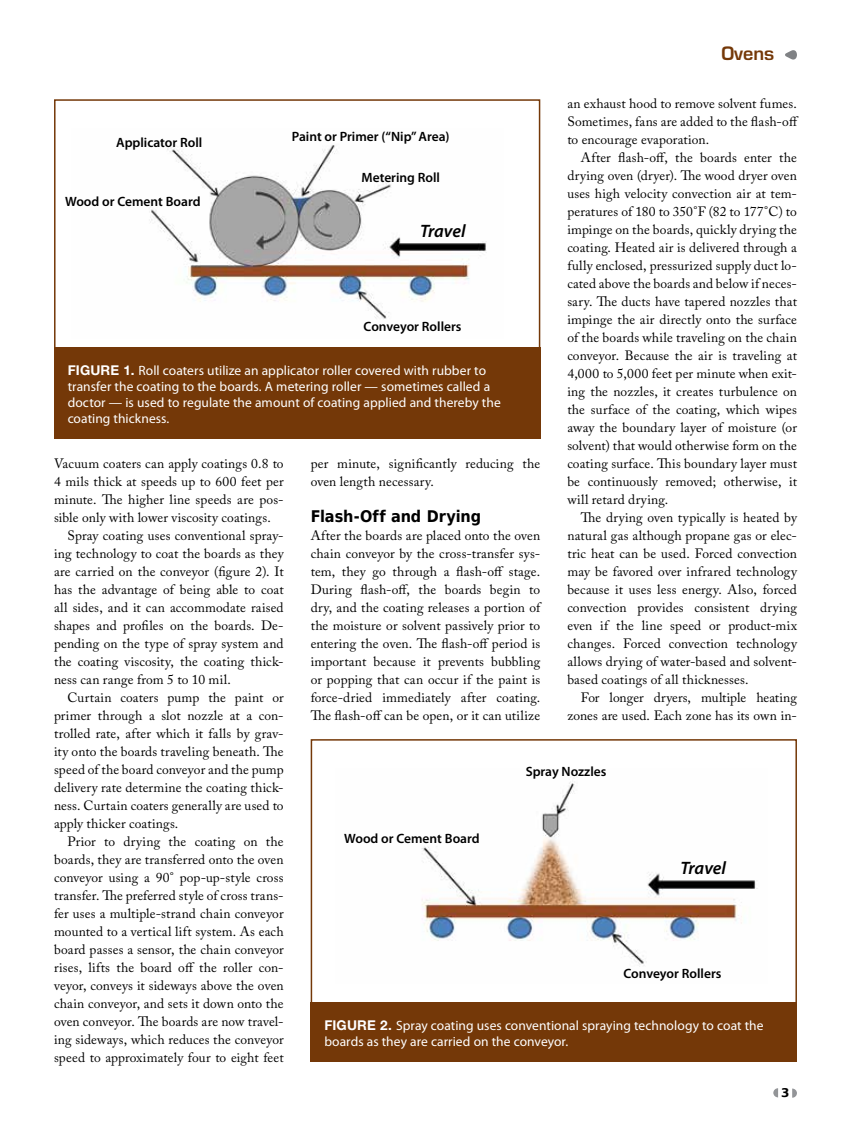
<style>
.page{position:relative;width:851px;height:1134px;background:#fff}
.page>*{position:absolute;margin:0;border:0;box-sizing:border-box;transform-origin:0 0}
.t1{font:italic 600 18px "Myriad Pro";letter-spacing:-.01em;color:#000}
.t2{font:600 18px "Eurostile";color:#743808}
.t3{font:700 16.2px "DejaVu Sans Condensed";letter-spacing:-.005em;color:#000}
.t4{font:13.5px/18px "Adobe Caslon Pro";letter-spacing:.01em;color:#000;text-align:justify}
.t5{font:13.5px/15.8px "Myriad Pro";color:#fff}
.t6{font:600 13.5px "Myriad Pro";color:#000}
.t7{font:700 12px "DejaVu Sans";color:#000}
.s1{font-family:"Helvetica Neue";font-weight:700}
</style>
<div class="page">
<svg style="left:785px;top:50px;width:12px;height:10px"></svg>
<svg style="left:773px;top:1088px;width:5px;height:9px"></svg>
<svg style="left:792px;top:1089px;width:5px;height:9px"></svg>
<img style="left:149px;top:145px;width:338px;height:174px">
<div style="left:54px;top:99px;width:486px;height:268px;border:2px solid #743808"></div>
<div style="left:54px;top:347px;width:486px;height:92px;background:#743808"></div>
<div style="left:310px;top:1003px;width:486px;height:59px;background:#743808"></div>
<img style="left:421px;top:781px;width:337px;height:186px">
<div style="left:310px;top:739px;width:486px;height:272px;border:2px solid #743808"></div>
<h1 class="t2" style="left:721px;top:42px;width:54px">Ovens</h1>
<p class="t4" style="left:567px;top:94px;width:233px">an exhaust hood to remove solvent fumes.<br>Sometimes, fans are added to the flash-off to encourage evaporation.</p>
<p class="t4" style="left:567px;top:148px;width:231px;text-indent:14px">After flash-off, the boards enter the drying oven (dryer). The wood dryer oven uses high velocity convection air at tem&shy;peratures of 180 to 350°F (82 to 177°C) to impinge on the boards, quickly drying the coating. Heated air is delivered through a fully enclosed, pressurized supply duct lo&shy;cated above the boards and below if neces&shy;sary. The ducts have tapered nozzles that impinge the air directly onto the surface of the boards while traveling on the chain conveyor. Because the air is traveling at 4,000 to 5,000 feet per minute when exit&shy;ing the nozzles, it creates turbulence on the surface of the coating, which wipes away the boundary layer of moisture (or solvent) that would otherwise form on the coating surface. This boundary layer must be continuously removed; otherwise, it will retard drying.</p>
<p class="t4" style="left:567px;top:508px;width:231px;text-indent:14px">The drying oven typically is heated by natural gas although propane gas or elec&shy;tric heat can be used. Forced convection may be favored over infrared technology because it uses less energy. Also, forced convection provides consistent drying even if the line speed or product-mix changes. Forced convection technology allows drying of water-based and solvent&shy;based coatings of all thicknesses.</p>
<p class="t4" style="left:567px;top:688px;width:231px;text-align:right">For longer dryers, multiple heating zones are used. Each zone has its own in-</p>
<p class="t6" style="left:116px;top:133px;width:88px">Applicator Roll</p>
<p class="t6" style="left:292px;top:128px;width:159px">Paint or Primer (“Nip” Area)</p>
<p class="t6" style="left:361px;top:169px;width:80px">Metering Roll</p>
<p class="t6" style="left:65px;top:192px;width:137px">Wood or Cement Board</p>
<h1 class="t1" style="left:420px;top:219px;width:47px">Travel</h1>
<p class="t6" style="left:363px;top:318px;width:99px">Conveyor Rollers</p>
<p class="t5" style="left:68px;top:363px;width:434px"><span class="s1">FIGURE 1.</span> Roll coaters utilize an applicator roller covered with rubber to transfer the coating to the boards. A metering roller — sometimes called a doctor — is used to regulate the amount of coating applied and thereby the coating thickness.</p>
<p class="t4" style="left:310px;top:454px;width:231px">per minute, significantly reducing the oven length necessary.</p>
<p class="t3" style="left:310px;top:503px;width:172px">Flash-Off and Drying</p>
<p class="t4" style="left:310px;top:526px;width:231px">After the boards are placed onto the oven chain conveyor by the cross-transfer sys&shy;tem, they go through a flash-off stage.<br>During flash-off, the boards begin to dry, and the coating releases a portion of the moisture or solvent passively prior to entering the oven. The flash-off period is important because it prevents bubbling or popping that can occur if the paint is force-dried immediately after coating.<br>The flash-off can be open, or it can utilize</p>
<p class="t4" style="left:54px;top:454px;width:231px">Vacuum coaters can apply coatings 0.8 to</p>
<p class="t4" style="left:54px;top:472px;width:231px">4 mils thick at speeds up to 600 feet per</p>
<p class="t4" style="left:54px;top:490px;width:231px">minute. The higher line speeds are pos-</p>
<p class="t4" style="left:54px;top:508px;width:218px">sible only with lower viscosity coatings.</p>
<p class="t4" style="left:68px;top:526px;width:218px">Spray coating uses conventional spray-</p>
<p class="t4" style="left:54px;top:544px;width:231px">ing technology to coat the boards as they</p>
<p class="t4" style="left:54px;top:562px;width:231px">are carried on the conveyor (figure 2). It</p>
<p class="t4" style="left:54px;top:580px;width:231px">has the advantage of being able to coat</p>
<p class="t4" style="left:54px;top:598px;width:231px">all sides, and it can accommodate raised</p>
<p class="t4" style="left:54px;top:616px;width:231px">shapes and profiles on the boards. De-</p>
<p class="t4" style="left:54px;top:634px;width:231px">pending on the type of spray system and</p>
<p class="t4" style="left:54px;top:652px;width:231px">the coating viscosity, the coating thick-</p>
<p class="t4" style="left:54px;top:670px;width:178px">ness can range from 5 to 10 mil.</p>
<p class="t4" style="left:68px;top:688px;width:218px">Curtain coaters pump the paint or</p>
<p class="t4" style="left:54px;top:706px;width:231px">primer through a slot nozzle at a con-</p>
<p class="t4" style="left:54px;top:724px;width:231px">trolled rate, after which it falls by grav-</p>
<p class="t4" style="left:54px;top:742px;width:231px">ity onto the boards traveling beneath. The</p>
<p class="t4" style="left:54px;top:760px;width:231px">speed of the board conveyor and the pump</p>
<p class="t4" style="left:54px;top:778px;width:231px">delivery rate determine the coating thick-</p>
<p class="t4" style="left:54px;top:796px;width:231px">ness. Curtain coaters generally are used to</p>
<p class="t4" style="left:54px;top:814px;width:126px">apply thicker coatings.</p>
<p class="t4" style="left:68px;top:832px;width:217px">Prior to drying the coating on the</p>
<p class="t4" style="left:54px;top:850px;width:231px">boards, they are transferred onto the oven</p>
<p class="t4" style="left:54px;top:868px;width:231px">conveyor using a 90° pop-up-style cross</p>
<p class="t4" style="left:54px;top:886px;width:231px">transfer. The preferred style of cross trans-</p>
<p class="t4" style="left:54px;top:904px;width:231px">fer uses a multiple-strand chain conveyor</p>
<p class="t4" style="left:54px;top:922px;width:231px">mounted to a vertical lift system. As each</p>
<p class="t4" style="left:54px;top:940px;width:231px">board passes a sensor, the chain conveyor</p>
<p class="t4" style="left:54px;top:958px;width:231px">rises, lifts the board off the roller con-</p>
<p class="t4" style="left:54px;top:976px;width:231px">veyor, conveys it sideways above the oven</p>
<p class="t4" style="left:54px;top:994px;width:231px">chain conveyor, and sets it down onto the</p>
<p class="t4" style="left:54px;top:1012px;width:231px">oven conveyor. The boards are now travel-</p>
<p class="t4" style="left:54px;top:1030px;width:231px">ing sideways, which reduces the conveyor</p>
<p class="t4" style="left:54px;top:1048px;width:231px">speed to approximately four to eight feet</p>
<p class="t6" style="left:525px;top:763px;width:82px">Spray Nozzles</p>
<p class="t6" style="left:344px;top:830px;width:137px">Wood or Cement Board</p>
<h1 class="t1" style="left:680px;top:856px;width:47px">Travel</h1>
<p class="t6" style="left:623px;top:965px;width:99px">Conveyor Rollers</p>
<p class="t5" style="left:324px;top:1017px;width:440px"><span class="s1">FIGURE 2.</span> Spray coating uses conventional spraying technology to coat the boards as they are carried on the conveyor.</p>
<p class="t7" style="left:781px;top:1083px;width:10px">3</p>
</div>
